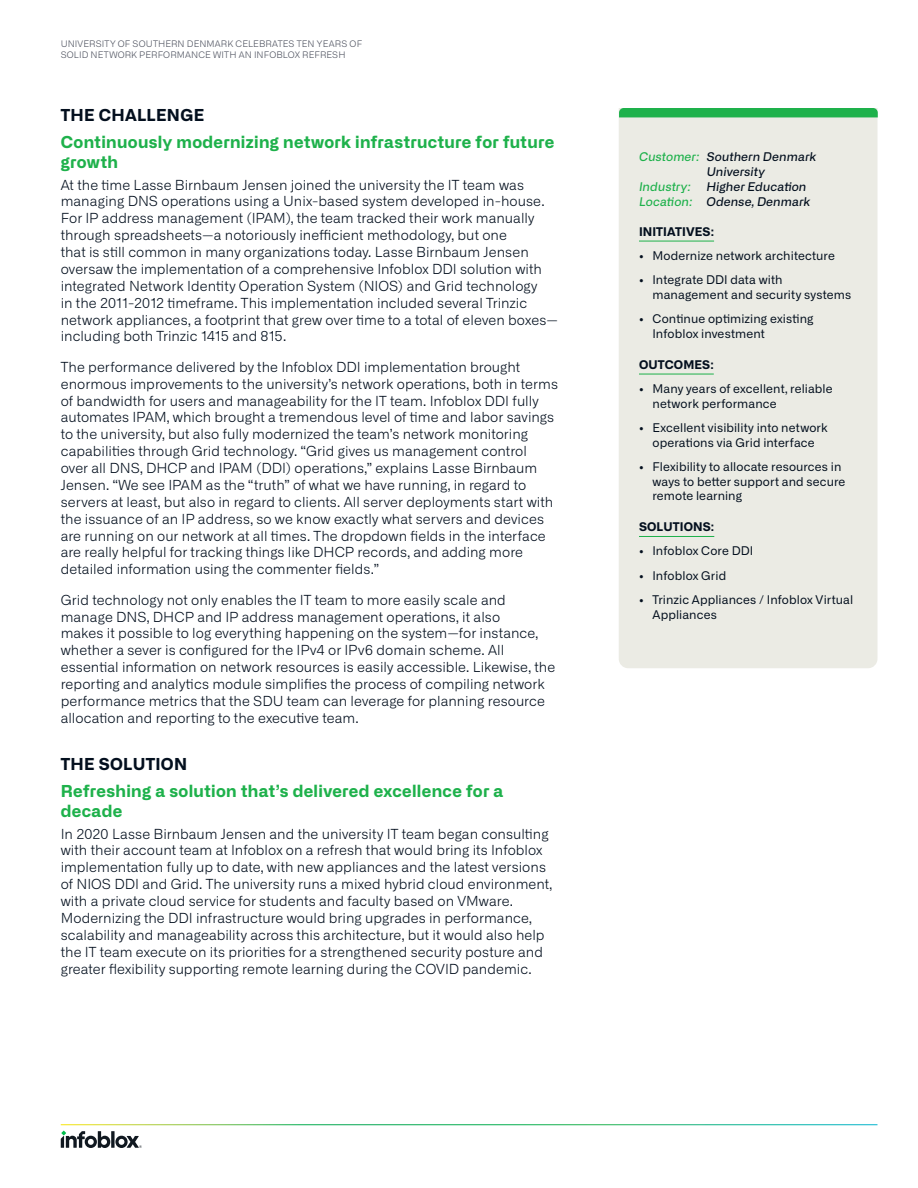
<style>
.page{position:relative;width:918px;height:1188px;background:#fff}
.page>*{position:absolute;margin:0;border:0;box-sizing:border-box;transform-origin:0 0}
.Heading_Level_1{font:700 16.5px/20.2px "Alliance No.2";letter-spacing:.02em;color:#1eb14b}
.Section{font:700 16.5px "Alliance No.2";letter-spacing:.015em;color:#030f1e}
.Body_text{font:300 13.8px/16.8px "Alliance No.1";letter-spacing:.005em;color:#030f1e}
.t1{font:12px/14.7px "Alliance No.1";letter-spacing:.01em;color:#030f1e}
.t2{font:italic 500 12px/15px "Alliance No.2";letter-spacing:.01em;color:#030f1e}
.Side-bar_Section{font:700 12px "Alliance No.2";letter-spacing:.01em;color:#030f1e}
.t3{font:italic 500 12px "Alliance No.2";letter-spacing:.01em;color:#1eb14b}
.t4{font:300 9px/10.5px "Alliance No.1";letter-spacing:.015em;color:#4d515e}
.s1{color:#1eb14b}
</style>
<div class="page">
<svg style="left:61px;top:1131px;width:81px;height:17px"></svg>
<div style="left:619px;top:117px;width:259px;height:551px;background:#ebebe4"></div>
<hr style="left:639px;top:241px;width:75px;height:1px;background:#1eb14b">
<hr style="left:639px;top:374px;width:75px;height:1px;background:#1eb14b">
<hr style="left:639px;top:536px;width:75px;height:1px;background:#1eb14b">
<div style="left:619px;top:108px;width:259px;height:9px;background:#1eb14b"></div>
<p class="t4" style="left:61px;top:39px;width:303px">UNIVERSITY OF SOUTHERN DENMARK CELEBRATES TEN YEARS OF<br>SOLID NETWORK PERFORMANCE WITH AN INFOBLOX REFRESH</p>
<p class="Section" style="left:61px;top:104px;width:145px">THE CHALLENGE</p>
<p class="Heading_Level_1" style="left:61px;top:132px;width:495px">Continuously modernizing network infrastructure for future growth</p>
<p class="Body_text" style="left:61px;top:176px;width:499px">At the time Lasse Birnbaum Jensen joined the university the IT team was managing DNS operations using a Unix-based system developed in-house.<br>For IP address management (IPAM), the team tracked their work manually through spreadsheets—a notoriously inefficient methodology, but one<br>that is still common in many organizations today. Lasse Birnbaum Jensen oversaw the implementation of a comprehensive Infoblox DDI solution with integrated Network Identity Operation System (NIOS) and Grid technology<br>in the 2011-2012 timeframe. This implementation included several Trinzic network appliances, a footprint that grew over time to a total of eleven boxes— including both Trinzic 1415 and 815.</p>
<p class="Body_text" style="left:61px;top:358px;width:499px">The performance delivered by the Infoblox DDI implementation brought enormous improvements to the university’s network operations, both in terms of bandwidth for users and manageability for the IT team. Infoblox DDI fully automates IPAM, which brought a tremendous level of time and labor savings to the university, but also fully modernized the team’s network monitoring capabilities through Grid technology. “Grid gives us management control<br>over all DNS, DHCP and IPAM (DDI) operations,” explains Lasse Birnbaum Jensen. “We see IPAM as the “truth” of what we have running, in regard to servers at least, but also in regard to clients. All server deployments start with the issuance of an IP address, so we know exactly what servers and devices are running on our network at all times. The dropdown fields in the interface are really helpful for tracking things like DHCP records, and adding more detailed information using the commenter fields.”</p>
<p class="Body_text" style="left:61px;top:591px;width:496px">Grid technology not only enables the IT team to more easily scale and manage DNS, DHCP and IP address management operations, it also<br>makes it possible to log everything happening on the system—for instance, whether a sever is configured for the IPv4 or IPv6 domain scheme. All essential information on network resources is easily accessible. Likewise, the reporting and analytics module simplifies the process of compiling network performance metrics that the SDU team can leverage for planning resource allocation and reporting to the executive team.</p>
<p class="Section" style="left:61px;top:753px;width:128px">THE SOLUTION</p>
<p class="Heading_Level_1" style="left:61px;top:781px;width:444px">Refreshing a solution that’s delivered excellence for a decade</p>
<p class="Body_text" style="left:61px;top:825px;width:493px">In 2020 Lasse Birnbaum Jensen and the university IT team began consulting with their account team at Infoblox on a refresh that would bring its Infoblox implementation fully up to date, with new appliances and the latest versions of NIOS DDI and Grid. The university runs a mixed hybrid cloud environment, with a private cloud service for students and faculty based on VMware.<br>Modernizing the DDI infrastructure would bring upgrades in performance, scalability and manageability across this architecture, but it would also help the IT team execute on its priorities for a strengthened security posture and greater flexibility supporting remote learning during the COVID pandemic.</p>
<p class="t2" style="left:639px;top:149px;width:179px"><span class="s1">Customer:</span> Southern Denmark</p>
<p class="t2" style="left:706px;top:164px;width:60px">University</p>
<p class="t3" style="left:639px;top:179px;width:53px">Industry:</p>
<p class="t2" style="left:639px;top:179px;width:173px;text-indent:68px">Higher Education<br><span class="s1">Location:</span> Odense, Denmark</p>
<p class="Side-bar_Section" style="left:639px;top:223px;width:77px">INITIATIVES:</p>
<p class="t1" style="left:639px;top:248px;width:197px">• Modernize network architecture</p>
<p class="t1" style="left:652px;top:272px;width:200px;text-indent:-14px">• Integrate DDI data with management and security systems</p>
<p class="t1" style="left:652px;top:311px;width:163px;text-indent:-14px">• Continue optimizing existing<br>Infoblox investment</p>
<p class="Side-bar_Section" style="left:639px;top:356px;width:76px">OUTCOMES:</p>
<p class="t1" style="left:652px;top:381px;width:182px;text-indent:-14px">• Many years of excellent, reliable network performance</p>
<p class="t1" style="left:639px;top:420px;width:190px;text-align:center">• Excellent visibility into network operations via Grid interface</p>
<p class="t1" style="left:652px;top:459px;width:194px;text-indent:-14px">• Flexibility to allocate resources in ways to better support and secure remote learning</p>
<p class="Side-bar_Section" style="left:639px;top:519px;width:77px">SOLUTIONS:</p>
<p class="t1" style="left:639px;top:544px;width:116px">• Infoblox Core DDI</p>
<p class="t1" style="left:639px;top:568px;width:89px">• Infoblox Grid</p>
<p class="t1" style="left:652px;top:592px;width:202px;text-indent:-14px">• Trinzic Appliances / Infoblox Virtual<br>Appliances</p>
</div>
